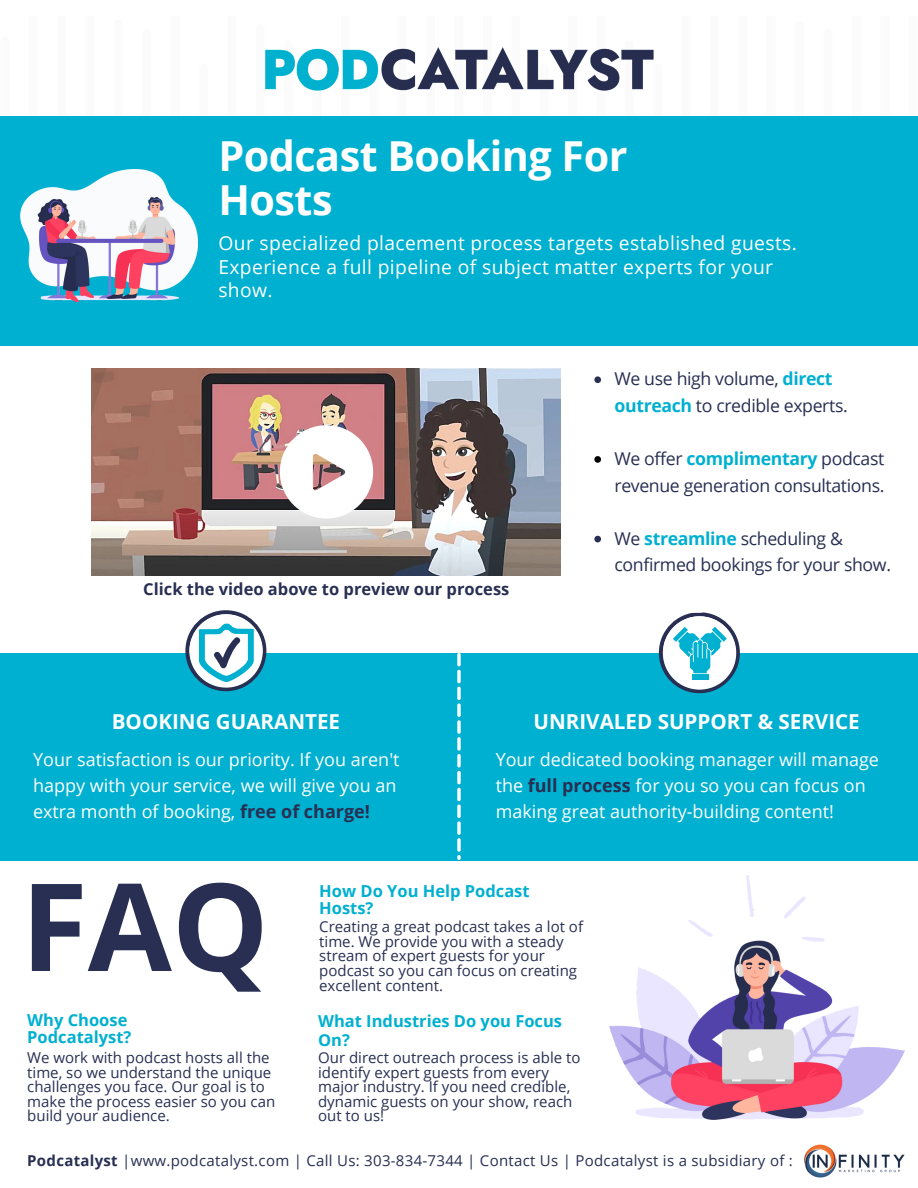
<style>
.page{position:relative;width:918px;height:1188px;background:#fff}
.page>*{position:absolute;margin:0;border:0;box-sizing:border-box;transform-origin:0 0}
.t1{font:700 121.8px "Open Sans";color:#282f53}
.t2{font:700 41.4px "Open Sans";letter-spacing:-.015em;color:#fff}
.t3{font:700 20.55px "Open Sans";color:#fff}
.t4{font:19.35px/23.7px "Open Sans";letter-spacing:.02em;color:#fff}
.t5{font:18px/25.8px "Open Sans";color:#fff}
.t6{font:17.7px/26.5px "Open Sans";letter-spacing:-.02em;color:#282f53}
.t7{font:700 16.5px/19.2px "Open Sans";color:#00b0d0}
.t8{font:700 16.5px "Open Sans";color:#282f53}
.t9{font:15px/14.7px "Open Sans";color:#282f53}
.t10{font:15px "Open Sans";letter-spacing:.02em;color:#282f53}
.s1{font-weight:700;color:#00b0d0}
.s2{font-weight:700;color:#282f53}
.s3{font-weight:700}
</style>
<div class="page">
<img style="left:0;top:47px;width:918px;height:70px">
<img style="left:264px;top:48px;width:389px;height:44px">
<div style="left:0;top:117px;width:918px;height:229px;background:#00b0d0"></div>
<div style="left:0;top:653px;width:918px;height:208px;background:#00b0d0"></div>
<img style="left:21px;top:170px;width:177px;height:131px">
<svg style="left:659px;top:612px;width:81px;height:81px"></svg>
<svg style="left:185px;top:610px;width:81px;height:81px"></svg>
<svg style="left:457px;top:653px;width:4px;height:207px"></svg>
<img style="left:610px;top:876px;width:295px;height:244px">
<img style="left:804px;top:1144px;width:101px;height:34px">
<img style="left:92px;top:368px;width:469px;height:207px">
<svg style="left:280px;top:425px;width:93px;height:94px"></svg>
<svg style="left:594px;top:376px;width:7px;height:7px"></svg>
<svg style="left:594px;top:456px;width:7px;height:7px"></svg>
<svg style="left:594px;top:536px;width:7px;height:6px"></svg>
<p class="t2" style="left:218px;top:127px;width:411px">Podcast Booking For</p>
<p class="t2" style="left:218px;top:170px;width:116px">Hosts</p>
<p class="t4" style="left:218px;top:231px;width:580px">Our specialized placement process targets established guests.<br>Experience a full pipeline of subject matter experts for your show.</p>
<p class="t8" style="left:143px;top:577px;width:368px">Click the video above to preview our process</p>
<p class="t6" style="left:615px;top:365px;width:235px">We use high volume, <span class="s1">direct outreach</span> to credible experts.</p>
<p class="t6" style="left:615px;top:445px;width:272px">We offer <span class="s1">complimentary</span> podcast revenue generation consultations.</p>
<p class="t6" style="left:615px;top:524px;width:278px">We <span class="s1">streamline</span> scheduling &amp; confirmed bookings for your show.</p>
<p class="t3" style="left:112px;top:707px;width:230px">BOOKING GUARANTEE</p>
<p class="t3" style="left:534px;top:707px;width:328px">UNRIVALED SUPPORT &amp; SERVICE</p>
<p class="t5" style="left:33px;top:746px;width:368px">Your satisfaction is our priority. If you aren't happy with your service, we will give you an extra month of booking, <span class="s2">free of charge!</span></p>
<p class="t5" style="left:496px;top:746px;width:385px">Your dedicated booking manager will manage the <span class="s2">full process</span> for you so you can focus on making great authority-building content!</p>
<p class="t1" style="left:21px;top:841px;width:249px">FAQ</p>
<p class="t7" style="left:27px;top:1010px;width:102px">Why Choose</p>
<p class="t7" style="left:27px;top:1027px;width:106px">Podcatalyst?</p>
<p class="t9" style="left:27px;top:1050px;width:249px">We work with podcast hosts all the time, so we understand the unique challenges you face. Our goal is to make the process easier so you can build your audience.</p>
<p class="t7" style="left:319px;top:882px;width:212px;line-height:16.8px">How Do You Help Podcast<br>Hosts?</p>
<p class="t9" style="left:319px;top:919px;width:265px">Creating a great podcast takes a lot of time. We provide you with a steady stream of expert guests for your podcast so you can focus on creating excellent content.</p>
<p class="t7" style="left:318px;top:1011px;width:246px">What Industries Do you Focus<br>On?</p>
<p class="t9" style="left:318px;top:1050px;width:264px">Our direct outreach process is able to identify expert guests from every major industry. If you need credible, dynamic guests on your show, reach out to us!</p>
<p class="t10" style="left:27px;top:1150px;width:767px"><span class="s3">Podcatalyst</span> |www.podcatalyst.com | Call Us: 303-834-7344 | Contact Us | Podcatalyst is a subsidiary of :</p>
</div>
